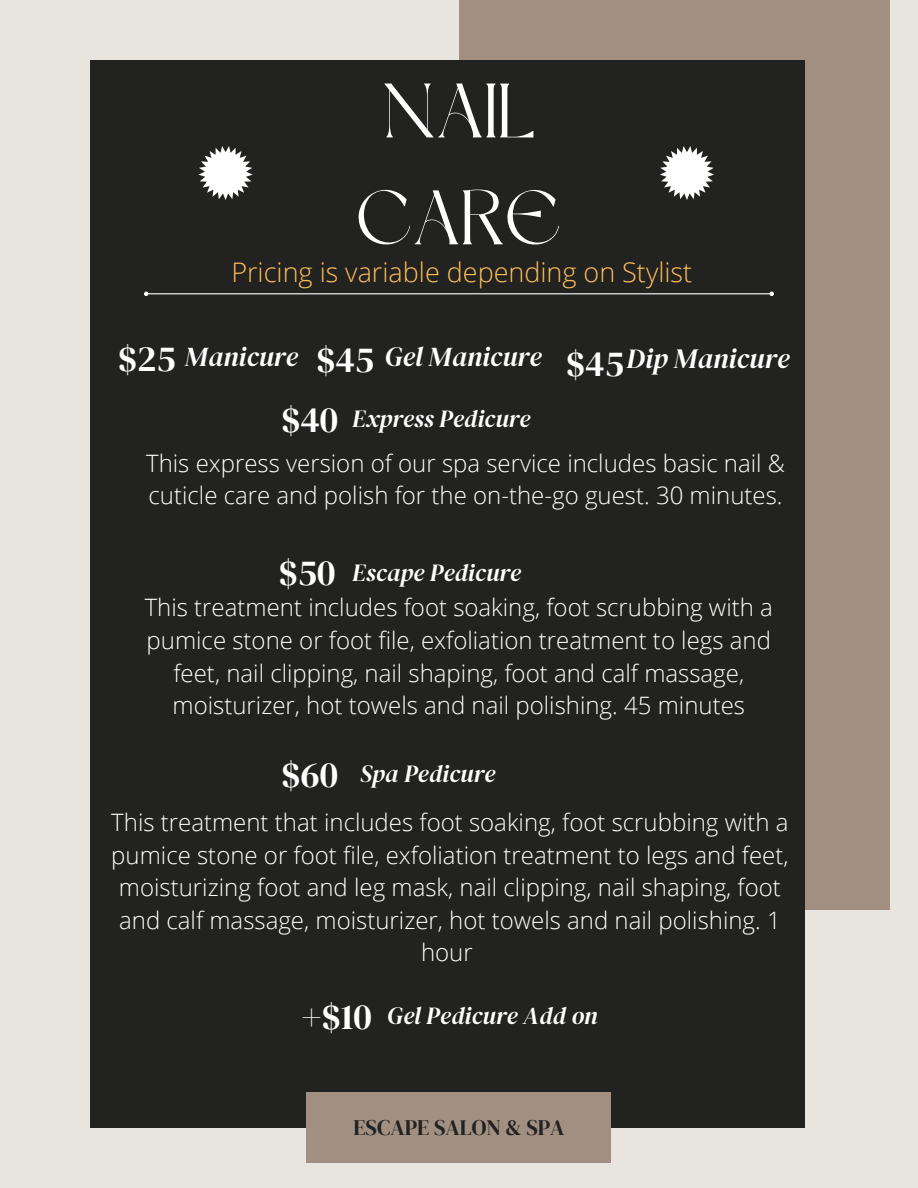
<style>
.page{position:relative;width:918px;height:1188px;background:#e7e5de}
.page>*{position:absolute;margin:0;border:0;box-sizing:border-box;transform-origin:0 0}
.t1{font:76.8px/106.9px "Dream Avenue";color:#fff;text-align:center}
.t2{font:36.3px "DM Serif Display";color:#fff}
.t3{font:italic 28.05px "DM Serif Display";color:#fff}
.t4{font:italic 27.45px "DM Serif Display";color:#fff}
.t5{font:300 27px "Open Sans";color:#ffbd59}
.t6{font:italic 24.45px "DM Serif Display";color:#fff}
.t7{font:300 24px/32.7px "Open Sans";color:#fff;text-align:center}
.t8{font:22.05px "DM Serif Display";color:#222221}
</style>
<div class="page">
<div style="left:459px;top:0;width:431px;height:909px;background:#a18f81"></div>
<div style="left:91px;top:60px;width:714px;height:1068px;background:#222221"></div>
<div style="left:306px;top:1092px;width:305px;height:71px;background:#a18f81"></div>
<hr style="left:148px;top:293px;width:621px;height:1px;background:#fff">
<svg style="left:144px;top:292px;width:4px;height:4px"></svg>
<svg style="left:769px;top:292px;width:5px;height:4px"></svg>
<svg style="left:198px;top:146px;width:55px;height:54px"></svg>
<svg style="left:660px;top:146px;width:54px;height:54px"></svg>
<p class="t1" style="left:356px;top:65px;width:207px">NAIL<br>CARE</p>
<p class="t5" style="left:231px;top:253px;width:462px">Pricing is variable depending on Stylist</p>
<p class="t2" style="left:118px;top:333px;width:59px">$25</p>
<p class="t2" style="left:566px;top:338px;width:60px">$45</p>
<p class="t2" style="left:281px;top:394px;width:59px">$40</p>
<p class="t2" style="left:316px;top:335px;width:60px">$45</p>
<p class="t4" style="left:385px;top:337px;width:158px">Gel Manicure</p>
<p class="t4" style="left:185px;top:337px;width:115px">Manicure</p>
<p class="t3" style="left:627px;top:339px;width:164px">Dip Manicure</p>
<p class="t6" style="left:352px;top:402px;width:180px">Express Pedicure</p>
<p class="t7" style="left:146px;top:446px;width:640px;text-align:left">This express version of our spa service includes basic nail &amp; cuticle care and polish for the on-the-go guest. 30 minutes.</p>
<p class="t2" style="left:278px;top:548px;width:58px">$50</p>
<p class="t6" style="left:352px;top:555px;width:170px">Escape Pedicure</p>
<p class="t7" style="left:145px;top:591px;width:630px">This treatment includes foot soaking, foot scrubbing with a pumice stone or foot file, exfoliation treatment to legs and feet, nail clipping, nail shaping, foot and calf massage, moisturizer, hot towels and nail polishing. 45 minutes</p>
<p class="t2" style="left:281px;top:749px;width:58px">$60</p>
<p class="t6" style="left:360px;top:757px;width:137px">Spa Pedicure</p>
<p class="t7" style="left:111px;top:805px;width:679px">This treatment that includes foot soaking, foot scrubbing with a pumice stone or foot file, exfoliation treatment to legs and feet, moisturizing foot and leg mask, nail clipping, nail shaping, foot and calf massage, moisturizer, hot towels and nail polishing. 1 hour</p>
<p class="t2" style="left:302px;top:991px;width:71px">+$10</p>
<p class="t6" style="left:387px;top:999px;width:212px">Gel Pedicure Add on</p>
<p class="t8" style="left:353px;top:1113px;width:213px">ESCAPE SALON &amp; SPA</p>
</div>
